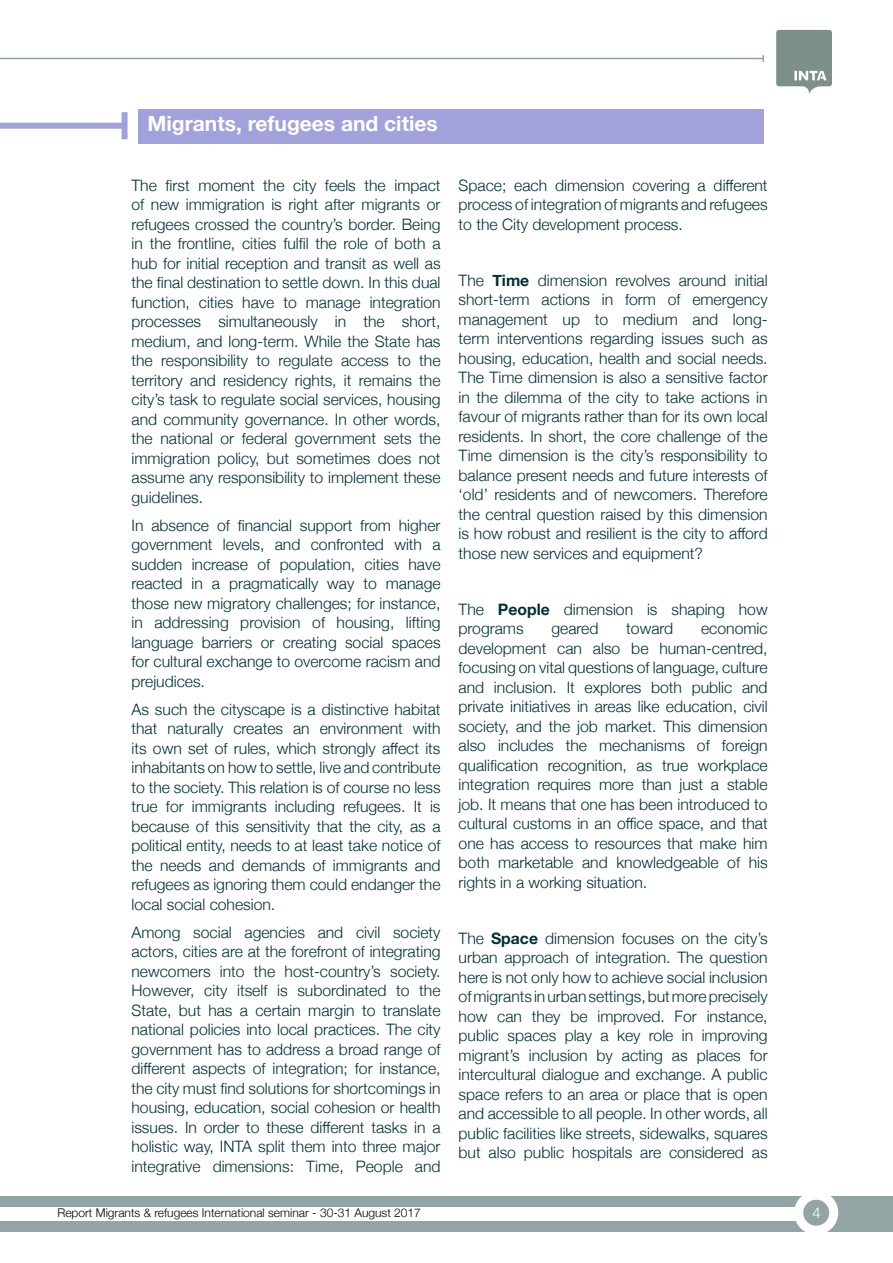
<style>
.page{position:relative;width:893px;height:1263px;background:#fff}
.page>*{position:absolute;margin:0;border:0;box-sizing:border-box;transform-origin:0 0}
.t1{font:700 21px "Helvetica Neue";color:#fff}
.t2{font:300 15.75px/19.5px "Helvetica Neue";color:#002f36;text-align:justify}
.t3{font:300 15px "Helvetica Neue";color:#fff}
.t4{font:300 12px "Helvetica Neue";color:#000}
.s1{font-weight:700}
</style>
<div class="page">
<div style="left:0;top:1195px;width:893px;height:36px;background:#92a5a4"></div>
<svg style="left:799px;top:1195px;width:35px;height:35px"></svg>
<div style="left:794px;top:1191px;width:44px;height:44px;border:9px solid #fff;border-radius:50%"></div>
<div style="left:0;top:1207px;width:799px;height:13px;background:#fff"></div>
<div style="left:138px;top:109px;width:625px;height:34px;background:#a1a2db"></div>
<div style="left:0;top:123px;width:125px;height:6px;background:#a1a2db"></div>
<div style="left:122px;top:112px;width:6px;height:27px;background:#a1a2db"></div>
<svg style="left:776px;top:30px;width:56px;height:64px"></svg>
<hr style="left:0;top:58px;width:763px;height:1px;background:#92a5a4">
<svg style="left:762px;top:55px;width:2px;height:7px"></svg>
<h1 class="t1" style="left:147px;top:107px;width:292px">Migrants, refugees and cities</h1>
<p class="t2" style="left:131px;top:174px;width:311px">The first moment the city feels the impact of new immigration is right after migrants or refugees crossed the country’s border. Being in the frontline, cities fulfil the role of both a hub for initial reception and transit as well as the final destination to settle down. In this dual function, cities have to manage integration processes simultaneously in the short, medium, and long-term. While the State has the responsibility to regulate access to the territory and residency rights, it remains the city’s task to regulate social services, housing and community governance. In other words, the national or federal government sets the immigration policy, but sometimes does not assume any responsibility to implement these guidelines.</p>
<p class="t2" style="left:131px;top:514px;width:311px">In absence of financial support from higher government levels, and confronted with a sudden increase of population, cities have reacted in a pragmatically way to manage those new migratory challenges; for instance, in addressing provision of housing, lifting language barriers or creating social spaces for cultural exchange to overcome racism and prejudices.</p>
<p class="t2" style="left:131px;top:698px;width:311px">As such the cityscape is a distinctive habitat that naturally creates an environment with its own set of rules, which strongly affect its inhabitants on how to settle, live and contribute to the society. This relation is of course no less true for immigrants including refugees. It is because of this sensitivity that the city, as a political entity, needs to at least take notice of the needs and demands of immigrants and refugees as ignoring them could endanger the local social cohesion.</p>
<p class="t2" style="left:131px;top:921px;width:311px">Among social agencies and civil society actors, cities are at the forefront of integrating newcomers into the host-country’s society.<br>However, city itself is subordinated to the State, but has a certain margin to translate national policies into local practices. The city government has to address a broad range of different aspects of integration; for instance, the city must find solutions for shortcomings in housing, education, social cohesion or health issues. In order to these different tasks in a holistic way, INTA split them into three major integrative dimensions: Time, People and</p>
<p class="t2" style="left:459px;top:174px;width:311px">Space; each dimension covering a different process of integration of migrants and refugees to the City development process.</p>
<p class="t2" style="left:459px;top:269px;width:311px">The <span class="s1">Time</span> dimension revolves around initial short-term actions in form of emergency management up to medium and long&shy;term interventions regarding issues such as housing, education, health and social needs.<br>The Time dimension is also a sensitive factor in the dilemma of the city to take actions in favour of migrants rather than for its own local residents. In short, the core challenge of the Time dimension is the city’s responsibility to balance present needs and future interests of ‘old’ residents and of newcomers. Therefore the central question raised by this dimension is how robust and resilient is the city to afford those new services and equipment?</p>
<p class="t2" style="left:459px;top:598px;width:311px">The <span class="s1">People</span> dimension is shaping how programs</p>
<p class="t2" style="left:459px;top:618px;width:311px;text-indent:243px">economic development can also be human-centred, focusing on vital questions of language, culture and inclusion. It explores both public and private initiatives in areas like education, civil society, and the job market. This dimension also includes the mechanisms of foreign qualification recognition, as true workplace integration requires more than just a stable job. It means that one has been introduced to cultural customs in an office space, and that one has access to resources that make him both marketable and knowledgeable of his rights in a working situation.</p>
<p class="t2" style="left:551px;top:618px;width:48px">geared</p>
<p class="t2" style="left:626px;top:618px;width:48px">toward</p>
<p class="t2" style="left:459px;top:927px;width:311px">The <span class="s1">Space</span> dimension focuses on the city’s urban approach of integration. The question here is not only how to achieve social inclusion of migrants in urban settings, but more precisely how can they be improved. For instance, public spaces play a key role in improving migrant’s inclusion by acting as places for intercultural dialogue and exchange. A public space refers to an area or place that is open and accessible to all people. In other words, all public facilities like streets, sidewalks, squares but also public hospitals are considered as</p>
<p class="t4" style="left:57px;top:1203px;width:365px">Report Migrants &amp; refugees International seminar - 30-31 August 2017</p>
<p class="t3" style="left:812px;top:1200px;width:10px">4</p>
</div>
